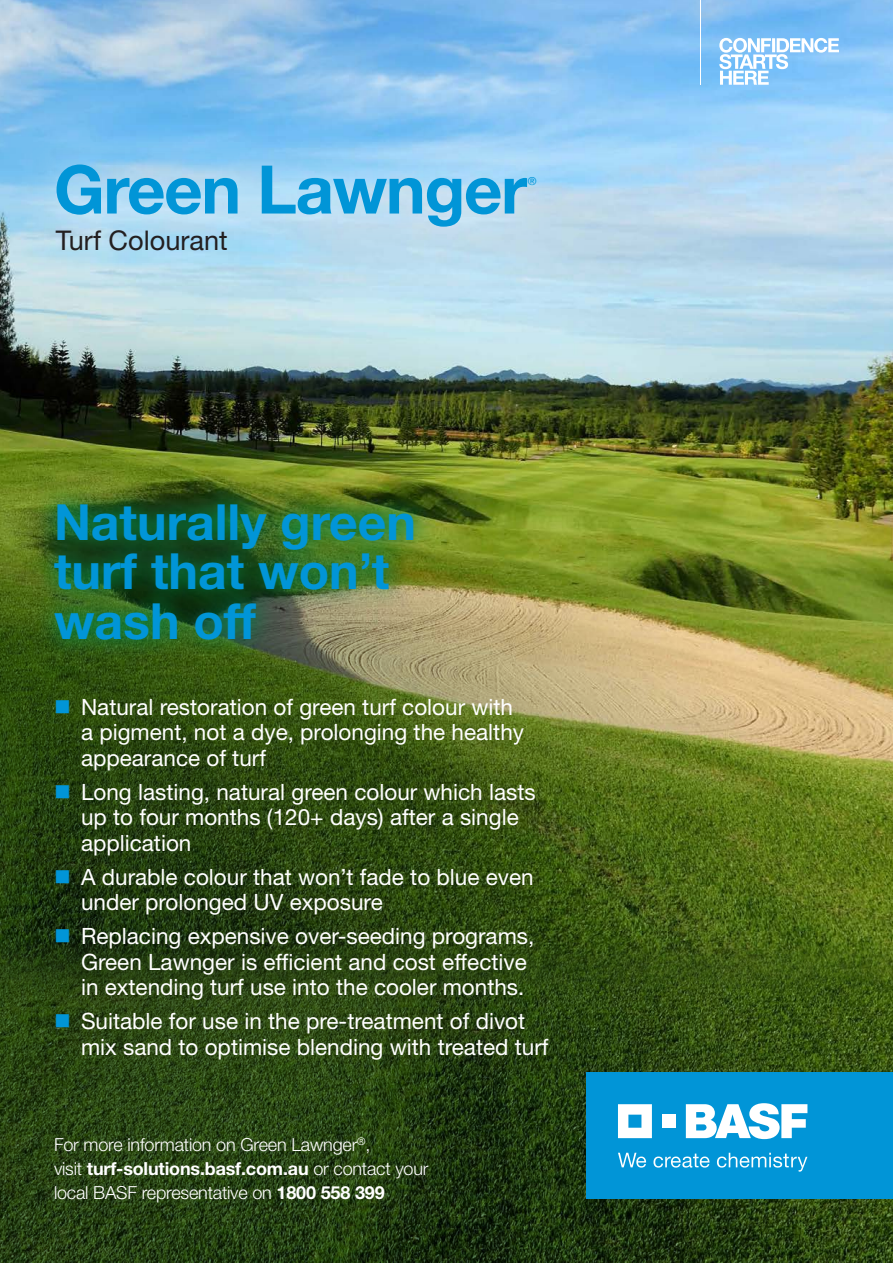
<style>
.page{position:relative;width:893px;height:1263px;background:#fff}
.page>*{position:absolute;margin:0;border:0;box-sizing:border-box;transform-origin:0 0}
.t1{font:700 67.05px "Helvetica Neue LT Std";letter-spacing:-.02em;color:#0195d7}
.t2{font:700 49.95px/49.9px "Helvetica Neue LT Std";color:#0195d7}
.t3{font:27.15px "Helvetica Neue LT Std";color:#231f20}
.t4{font:22.5px/25.5px "Helvetica Neue LT Std";color:#fff}
.t5{font:300 18px/24px "Helvetica Neue LT Std";letter-spacing:-.01em;color:#fff}
.t6{font:10.95px "Helvetica Neue";color:#0195d7}
.s1{color:#0195d7}
.s2{font-weight:700}
</style>
<div class="page">
<img style="left:0;top:0;width:893px;height:379px">
<img style="left:0;top:379px;width:893px;height:884px">
<img style="left:33px;top:481px;width:404px;height:169px">
<div style="left:8px;top:650px;width:585px;height:456px;background:#231f20;opacity:.44"></div>
<div style="left:586px;top:1073px;width:307px;height:126px;background:#0195d7"></div>
<svg style="left:618px;top:1104px;width:34px;height:34px"></svg>
<div style="left:662px;top:1115px;width:13px;height:13px;background:#fff"></div>
<svg style="left:686px;top:1103px;width:121px;height:36px"></svg>
<svg style="left:618px;top:1153px;width:28px;height:14px"></svg>
<svg style="left:653px;top:1153px;width:56px;height:14px"></svg>
<svg style="left:717px;top:1153px;width:90px;height:18px"></svg>
<svg style="left:719px;top:38px;width:120px;height:47px"></svg>
<hr style="left:700px;top:0;width:1px;height:85px;background:#fff">
<div style="left:13px;top:121px;width:561px;height:173px;background:#fff;opacity:.75"></div>
<h1 class="t1" style="left:54px;top:148px;width:475px">Green Lawnger</h1>
<p class="t3" style="left:56px;top:224px;width:173px">Turf Colourant</p>
<p class="t6" style="left:528px;top:174px;width:10px">®</p>
<h2 class="t2" style="left:54px;top:496px;width:364px">Naturally green turf that won’t wash off</h2>
<p class="t4" style="left:81px;top:693px;width:445px;text-indent:-27px"><span class="s1">■</span> Natural restoration of green turf colour with a pigment, not a dye, prolonging the healthy appearance of turf</p>
<p class="t4" style="left:81px;top:778px;width:456px;text-indent:-27px"><span class="s1">■</span> Long lasting, natural green colour which lasts up to four months (120+ days) after a single application</p>
<p class="t4" style="left:81px;top:863px;width:454px;text-indent:-27px"><span class="s1">■</span> A durable colour that won’t fade to blue even under prolonged UV exposure</p>
<p class="t4" style="left:81px;top:923px;width:455px;text-indent:-27px"><span class="s1">■</span> Replacing expensive over-seeding programs,<br>Green Lawnger is efficient and cost effective in extending turf use into the cooler months.</p>
<p class="t4" style="left:81px;top:1008px;width:469px;text-indent:-27px"><span class="s1">■</span> Suitable for use in the pre-treatment of divot mix sand to optimise blending with treated turf</p>
<p class="t5" style="left:54px;top:1132px;width:376px">For more information on Green Lawnger<sup>®</sup>,<br>visit <span class="s2">turf-solutions.basf.com.au</span> or contact your local BASF representative on <span class="s2">1800 558 399</span></p>
</div>
